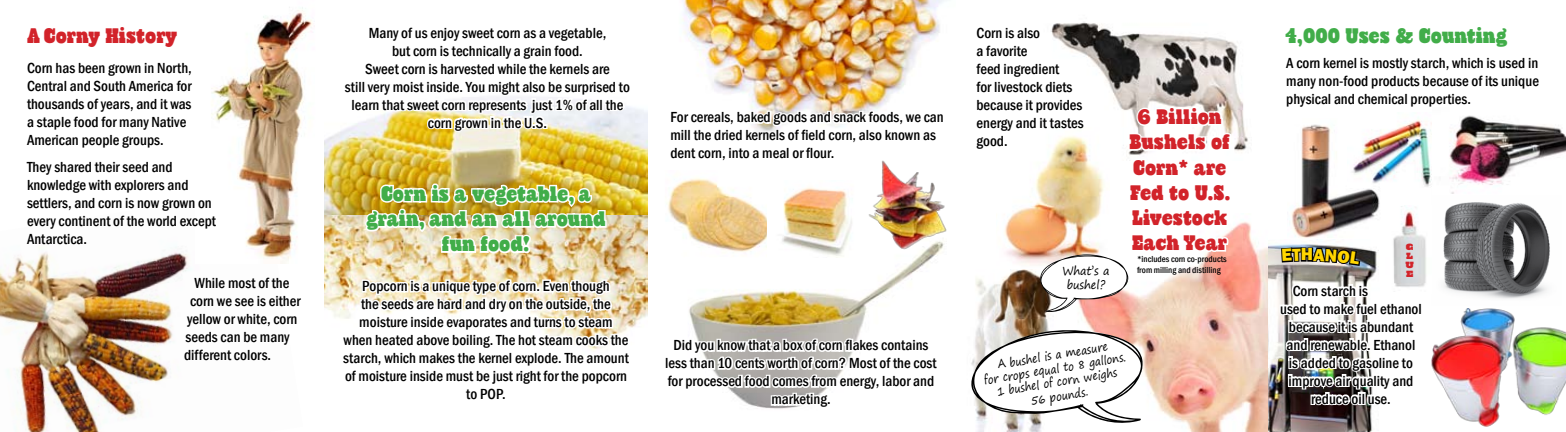
<style>
.page{position:relative;width:1566px;height:432px;background:#fff}
.page>*{position:absolute;margin:0;border:0;box-sizing:border-box;transform-origin:0 0}
.t1{font:21px/25.2px "Cowboyslang";color:#d2232a;text-align:center}
.t2{font:21px/25.2px "Cowboyslang";color:#41ad49;text-align:center}
.t3{font:800 18px "Franklin Gothic";color:#ffd600}
.t4{font:500 condensed 15px/18px "Franklin Gothic";color:#000}
.t5{font:12px/13.8px "Segoe Print";color:#000;text-align:center;scale:.85 1}
.t6{font:12px/14.4px "Segoe Print";color:#000;text-align:center;scale:.9 1}
.t7{font:500 condensed 9px/10.8px "Franklin Gothic";color:#000}
.t8{font:9px/9px "Cowboyslang";color:#d2232a;scale:1.5 1}
</style>
<div class="page">
<img style="left:682px;top:0;width:263px;height:103px">
<img style="left:689px;top:251px;width:251px;height:80px">
<img style="left:667px;top:178px;width:118px;height:84px">
<img style="left:0;top:247px;width:285px;height:185px">
<img style="left:196px;top:7px;width:116px;height:256px">
<img style="left:324px;top:108px;width:324px;height:220px">
<svg style="left:341px;top:97px;width:292px;height:43px"></svg>
<svg style="left:750px;top:103px;width:136px;height:32px"></svg>
<img style="left:364px;top:174px;width:244px;height:81px">
<svg style="left:340px;top:276px;width:292px;height:75px"></svg>
<img style="left:767px;top:181px;width:115px;height:76px">
<svg style="left:694px;top:331px;width:166px;height:78px"></svg>
<img style="left:867px;top:160px;width:80px;height:91px">
<img style="left:1051px;top:22px;width:197px;height:129px">
<img style="left:1082px;top:222px;width:186px;height:210px">
<img style="left:1004px;top:175px;width:34px;height:90px">
<img style="left:975px;top:269px;width:75px;height:163px">
<img style="left:1038px;top:92px;width:195px;height:220px">
<svg style="left:971px;top:329px;width:175px;height:96px"></svg>
<img style="left:1432px;top:308px;width:134px;height:119px">
<img style="left:1301px;top:124px;width:77px;height:71px">
<img style="left:1443px;top:202px;width:107px;height:97px">
<img style="left:1421px;top:235px;width:5px;height:52px">
<img style="left:1347px;top:120px;width:85px;height:67px">
<img style="left:1449px;top:115px;width:117px;height:79px">
<img style="left:1268px;top:244px;width:105px;height:188px">
<img style="left:1278px;top:195px;width:143px;height:221px">
<h1 class="t1" style="left:27px;top:23px;width:152px">A Corny History</h1>
<p class="t4" style="left:27px;top:59px;width:166px">Corn has been grown in North,<br>Central and South America for thousands of years, and it was a staple food for many Native<br>American people groups.</p>
<p class="t4" style="left:27px;top:158px;width:190px">They shared their seed and knowledge with explorers and settlers, and corn is now grown on every continent of the world except<br>Antarctica.</p>
<p class="t4" style="left:195px;top:274px;width:96px">While most of the</p>
<p class="t4" style="left:190px;top:292px;width:112px">corn we see is either</p>
<p class="t4" style="left:187px;top:310px;width:112px">yellow or white, corn</p>
<p class="t4" style="left:186px;top:328px;width:105px">seeds can be many</p>
<p class="t4" style="left:184px;top:346px;width:89px">different colors.</p>
<p class="t4" style="left:345px;top:23px;width:287px;text-align:center">Many of us enjoy sweet corn as a vegetable,<br>but corn is technically a grain food.<br>Sweet corn is harvested while the kernels are<br>still very moist inside. You might also be surprised to learn that sweet corn represents just 1% of all the corn grown in the U.S.</p>
<h1 class="t2" style="left:366px;top:181px;width:241px">Corn is a vegetable, a grain, and an all around fun food!</h1>
<p class="t4" style="left:343px;top:277px;width:287px;text-align:center">Popcorn is a unique type of corn. Even though<br>the seeds are hard and dry on the outside, the moisture inside evaporates and turns to steam when heated above boiling. The hot steam cooks the starch, which makes the kernel explode. The amount of moisture inside must be just right for the popcorn to POP.</p>
<p class="t4" style="left:670px;top:108px;width:275px">For cereals, baked goods and snack foods, we can mill the dried kernels of field corn, also known as dent corn, into a meal or flour.</p>
<p class="t4" style="left:665px;top:336px;width:273px;text-align:center">Did you know that a box of corn flakes contains less than 10 cents worth of corn? Most of the cost for processed food comes from energy, labor and marketing.</p>
<p class="t4" style="left:976px;top:23px;width:109px">Corn is also<br>a favorite<br>feed ingredient<br>for livestock diets because it provides energy and it tastes good.</p>
<p class="t6" style="left:1063px;top:263px;width:54px">What’s a bushel?</p>
<h1 class="t1" style="left:1129px;top:104px;width:103px">6 Billion<br>Bushels of<br>Corn* are<br>Fed to U.S.<br>Livestock<br>Each Year</h1>
<p class="t7" style="left:1137px;top:254px;width:91px">*includes corn co-products from milling and distilling</p>
<p class="t5" style="left:981px;top:359px;width:170px;rotate:-9deg">A bushel is a measure<br>for crops equal to 8 gallons.<br>1 bushel of corn weighs<br>56 pounds.</p>
<h1 class="t2" style="left:1286px;top:23px;width:223px">4,000 Uses &amp; Counting</h1>
<p class="t4" style="left:1286px;top:54px;width:254px;text-align:justify">A corn kernel is mostly starch, which is used in many non-food products because of its unique physical and chemical properties.</p>
<p class="t8" style="left:1405px;top:242px;width:7px">g l u e</p>
<p class="t3" style="left:1301px;top:243px;width:14px">H</p>
<p class="t4" style="left:1293px;top:281px;width:77px">Corn starch is</p>
<p class="t4" style="left:1280px;top:299px;width:143px">used to make fuel ethanol</p>
<p class="t4" style="left:1289px;top:317px;width:126px">because it is abundant</p>
<p class="t4" style="left:1287px;top:335px;width:130px">and renewable. Ethanol</p>
<p class="t4" style="left:1289px;top:353px;width:126px">is added to gasoline to</p>
<p class="t4" style="left:1289px;top:371px;width:126px">improve air quality and</p>
<p class="t4" style="left:1311px;top:389px;width:81px">reduce oil use.</p>
</div>
